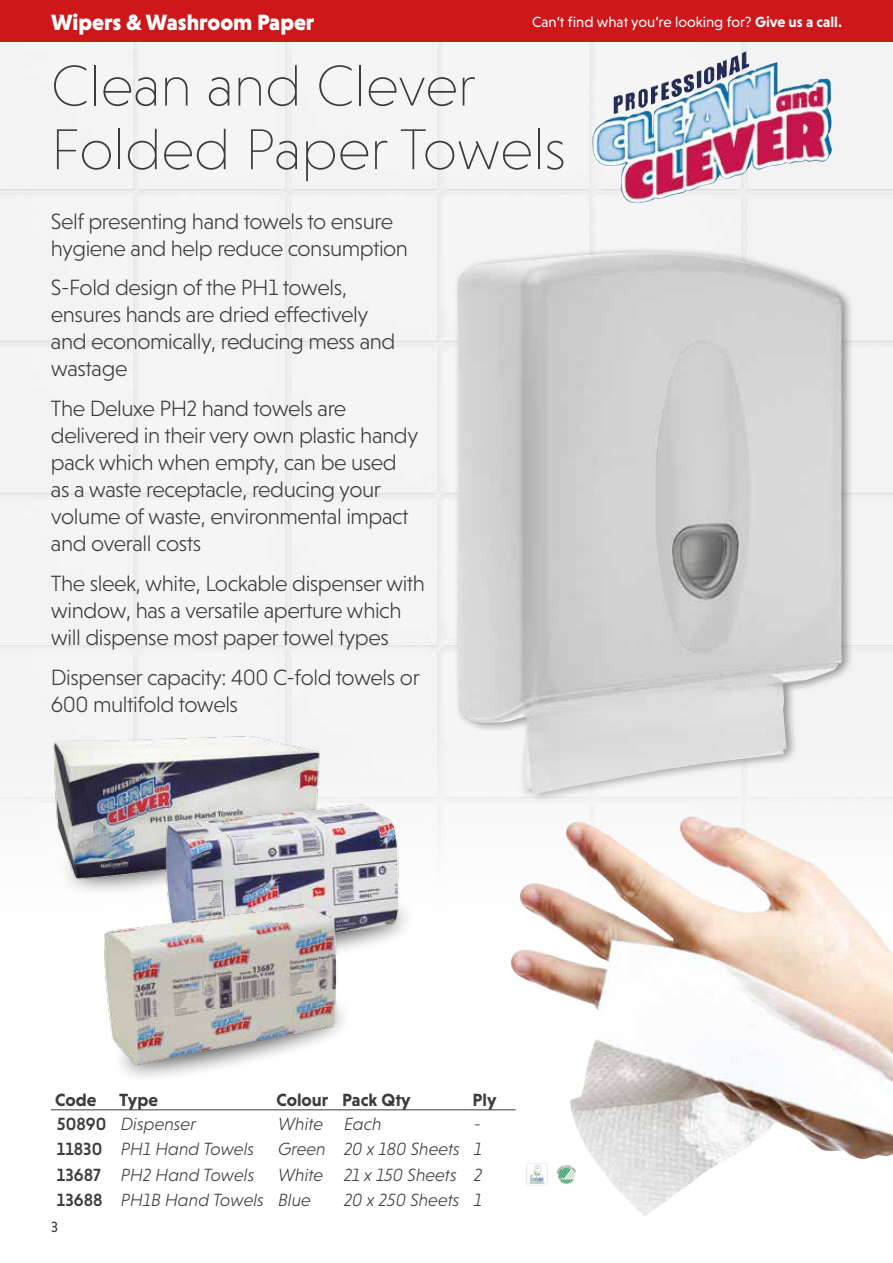
<style>
.page{position:relative;width:893px;height:1263px;background:#fff}
.page>*{position:absolute;margin:0;border:0;box-sizing:border-box;transform-origin:0 0}
.t1{font:200 58.5px/63.6px "Niveau Grotesk";color:#3c3c3b}
.t2{font:300 22.5px/27px "Niveau Grotesk";letter-spacing:-.02em;color:#3c3c3b}
.t3{font:900 22.5px "Niveau Grotesk";color:#fff}
.t4{font:italic 300 18px/25.5px "Niveau Grotesk";color:#3c3c3b}
.t5{font:700 18px "Niveau Grotesk";color:#3c3c3b}
.t6{font:15px "Niveau Grotesk";color:#fff}
.t7{font:15px "Niveau Grotesk";color:#3c3c3b}
.s1{font-weight:700}
.s2{font-weight:500;font-style:normal}
</style>
<div class="page">
<div style="left:0;top:0;width:893px;height:43px;background:#cd171a"></div>
<div style="left:454px;top:246px;width:400px;height:559px;background:#000;opacity:.4"></div>
<img style="left:457px;top:251px;width:385px;height:485px">
<svg style="left:0;top:736px;width:893px;height:310px"></svg>
<hr style="left:51px;top:1109px;width:64px;height:1px;background:#3c3c3b">
<hr style="left:115px;top:1109px;width:157px;height:1px;background:#3c3c3b">
<hr style="left:272px;top:1109px;width:66px;height:1px;background:#3c3c3b">
<hr style="left:338px;top:1109px;width:130px;height:1px;background:#3c3c3b">
<hr style="left:468px;top:1109px;width:48px;height:1px;background:#3c3c3b">
<img style="left:592px;top:51px;width:241px;height:153px">
<img style="left:511px;top:816px;width:260px;height:372px">
<div style="left:110px;top:996px;width:243px;height:87px;background:#fff"></div>
<img style="left:51px;top:729px;width:271px;height:157px">
<img style="left:146px;top:785px;width:274px;height:182px">
<img style="left:74px;top:886px;width:272px;height:191px">
<img style="left:556px;top:1164px;width:21px;height:21px">
<img style="left:526px;top:1164px;width:21px;height:21px">
<p class="t3" style="left:51px;top:9px;width:265px">Wipers &amp; Washroom Paper</p>
<p class="t6" style="left:532px;top:13px;width:311px">Can’t find what you’re looking for? <span class="s1">Give us a call.</span></p>
<h1 class="t1" style="left:51px;top:54px;width:517px">Clean and Clever<br>Folded Paper Towels</h1>
<p class="t2" style="left:51px;top:207px;width:359px">Self presenting hand towels to ensure hygiene and help reduce consumption</p>
<p class="t2" style="left:51px;top:274px;width:346px">S-Fold design of the PH1 towels, ensures hands are dried effectively and economically, reducing mess and wastage</p>
<p class="t2" style="left:51px;top:395px;width:369px">The Deluxe PH2 hand towels are delivered in their very own plastic handy pack which when empty, can be used as a waste receptacle, reducing your volume of waste, environmental impact and overall costs</p>
<p class="t2" style="left:51px;top:570px;width:376px">The sleek, white, Lockable dispenser with window, has a versatile aperture which will dispense most paper towel types</p>
<p class="t2" style="left:51px;top:663px;width:370px">Dispenser capacity: 400 C-fold towels or<br>600 multifold towels</p>
<p class="t5" style="left:55px;top:1089px;width:43px">Code</p>
<p class="t5" style="left:119px;top:1089px;width:40px">Type</p>
<p class="t5" style="left:276px;top:1089px;width:136px">Colour Pack Qty</p>
<p class="t5" style="left:473px;top:1089px;width:25px">Ply</p>
<p class="t4" style="left:57px;top:1110px;width:141px"><span class="s2">50890</span> Dispenser</p>
<p class="t4" style="left:278px;top:1110px;width:105px">White Each</p>
<p class="t4" style="left:474px;top:1110px;width:8px">-</p>
<p class="t4" style="left:57px;top:1136px;width:199px"><span class="s2">11830</span> PH1 Hand Towels</p>
<p class="t4" style="left:278px;top:1136px;width:205px">Green 20 x 180 Sheets 1</p>
<p class="t4" style="left:57px;top:1161px;width:199px"><span class="s2">13687</span> PH2 Hand Towels</p>
<p class="t4" style="left:57px;top:1161px;width:427px;text-indent:221px">White 21 x 150 Sheets 2<br><span class="s2">13688</span> PH1B Hand Towels Blue</p>
<p class="t4" style="left:344px;top:1187px;width:140px">20 x 250 Sheets 1</p>
<p class="t7" style="left:51px;top:1218px;width:8px">3</p>
</div>
